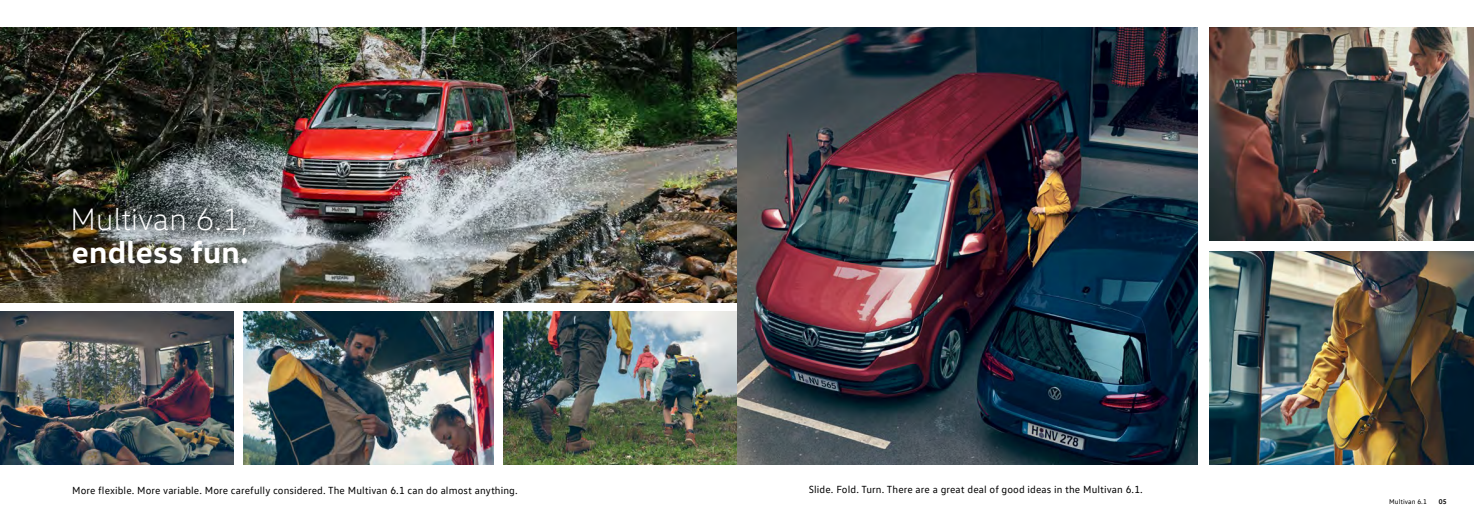
<style>
.page{position:relative;width:1474px;height:521px;background:#fff}
.page>*{position:absolute;margin:0;border:0;box-sizing:border-box;transform-origin:0 0}
.t1{font:300 31.5px "VW Head";letter-spacing:.01em;color:#fff}
.t2{font:700 31.5px "VW Head";letter-spacing:.01em;color:#fff}
.t3{font:10.5px "VW Text";letter-spacing:.01em;color:#000}
.t4{font:7px "VW Text";letter-spacing:.005em;color:#000}
.t5{font:700 7px "VW Text";color:#000}
</style>
<div class="page">
<img style="left:0;top:27px;width:737px;height:276px">
<img style="left:0;top:312px;width:234px;height:153px">
<img style="left:244px;top:312px;width:249px;height:153px">
<img style="left:737px;top:27px;width:460px;height:438px">
<img style="left:1209px;top:27px;width:264px;height:214px">
<img style="left:1209px;top:251px;width:264px;height:214px">
<img style="left:503px;top:312px;width:234px;height:153px">
<h1 class="t1" style="left:71px;top:201px;width:179px">Multivan 6.1,</h1>
<h1 class="t2" style="left:72px;top:232px;width:178px">endless fun.</h1>
<p class="t3" style="left:72px;top:483px;width:447px">More flexible. More variable. More carefully considered. The Multivan 6.1 can do almost anything.</p>
<p class="t3" style="left:808px;top:483px;width:335px">Slide. Fold. Turn. There are a great deal of good ideas in the Multivan 6.1.</p>
<p class="t4" style="left:1389px;top:497px;width:39px">Multivan 6.1</p>
<p class="t5" style="left:1438px;top:497px;width:9px">05</p>
</div>
